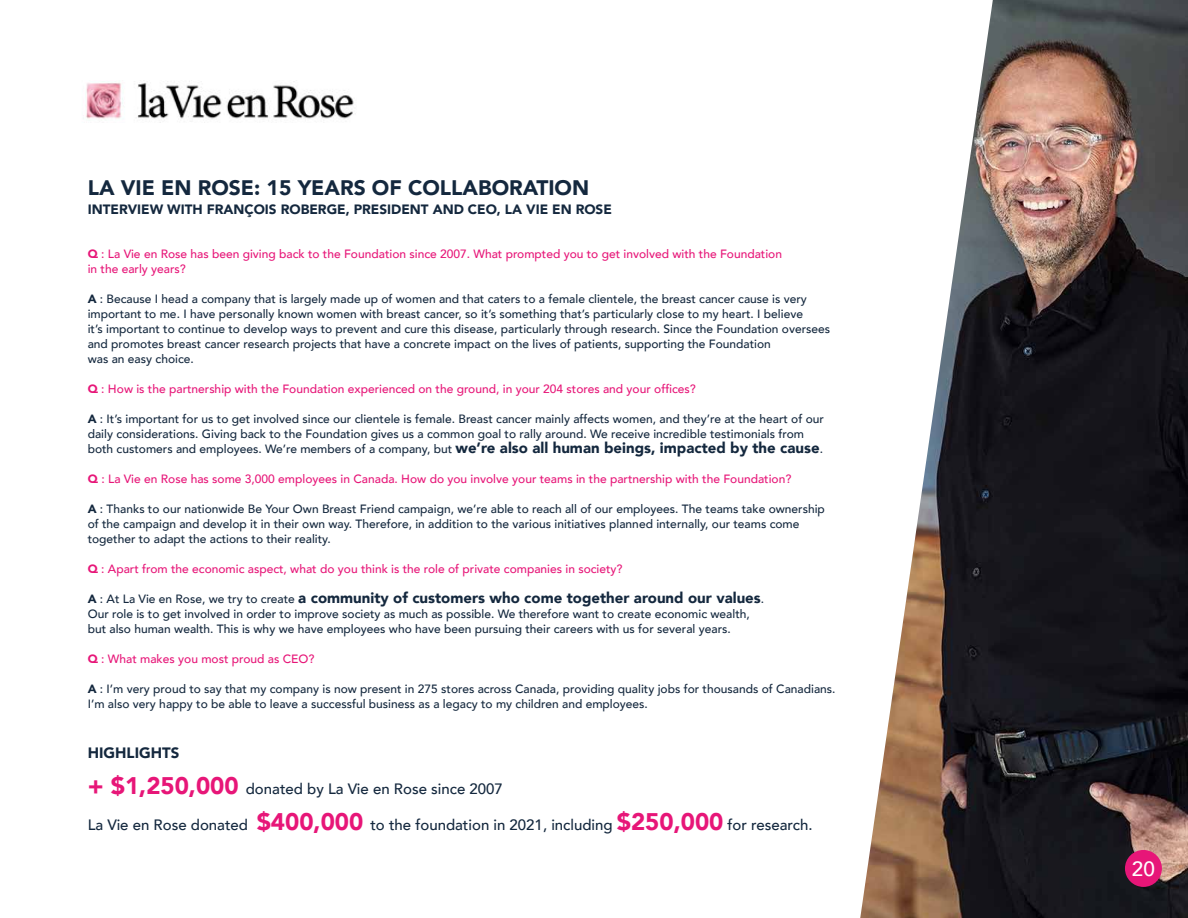
<style>
.page{position:relative;width:1188px;height:918px;background:#fff}
.page>*{position:absolute;margin:0;border:0;box-sizing:border-box;transform-origin:0 0}
.t1{font:900 21px "Avenir";color:#14283e}
.t2{font:500 20.7px "Avenir";color:#fff}
.t3{font:500 15px "Avenir";color:#14283e}
.t4{font:900 15px "Avenir";color:#14283e}
.t5{font:900 13.5px "Avenir";color:#14283e}
.t6{font:500 12px/15px "Avenir";color:#14283e}
.t7{font:500 12px/15px "Avenir";color:#e71678}
.s1{font-weight:900}
.s2{font-weight:900;font-size:15px}
.s3{font-size:12px}
.s4{font-weight:500;font-size:12px}
.s5{font-weight:900;font-size:24px;color:#e71678}
</style>
<div class="page">
<img style="left:860px;top:0;width:328px;height:918px">
<div style="left:1125px;top:850px;width:37px;height:37px;background:#e71678;border-radius:50%"></div>
<img style="left:83px;top:81px;width:271px;height:42px">
<h1 class="t1" style="left:88px;top:176px;width:503px">LA VIE EN ROSE: 15 YEARS OF COLLABORATION</h1>
<p class="t5" style="left:88px;top:202px;width:526px">INTERVIEW WITH FRANÇOIS ROBERGE, PRESIDENT AND CEO, LA VIE EN ROSE</p>
<p class="t7" style="left:88px;top:247px;width:696px"><span class="s1">Q</span> : La Vie en Rose has been giving back to the Foundation since 2007. What prompted you to get involved with the Foundation in the early years?</p>
<p class="t6" style="left:88px;top:292px;width:744px"><span class="s1">A</span> : Because I head a company that is largely made up of women and that caters to a female clientele, the breast cancer cause is very important to me. I have personally known women with breast cancer, so it’s something that’s particularly close to my heart. I believe<br>it’s important to continue to develop ways to prevent and cure this disease, particularly through research. Since the Foundation oversees and promotes breast cancer research projects that have a concrete impact on the lives of patients, supporting the Foundation<br>was an easy choice.</p>
<p class="t7" style="left:88px;top:381px;width:610px"><span class="s1">Q</span> : How is the partnership with the Foundation experienced on the ground, in your 204 stores and your offices?</p>
<p class="t6" style="left:88px;top:412px;width:738px"><span class="s1">A</span> : It’s important for us to get involved since our clientele is female. Breast cancer mainly affects women, and they’re at the heart of our daily considerations. Giving back to the Foundation gives us a common goal to rally around. We receive incredible testimonials from both customers and employees. We’re members of a company, but <span class="s2">we’re also all human beings, impacted by the cause</span>.</p>
<p class="t7" style="left:88px;top:472px;width:705px"><span class="s1">Q</span> : La Vie en Rose has some 3,000 employees in Canada. How do you involve your teams in the partnership with the Foundation?</p>
<p class="t6" style="left:88px;top:502px;width:739px"><span class="s1">A</span> : Thanks to our nationwide Be Your Own Breast Friend campaign, we’re able to reach all of our employees. The teams take ownership of the campaign and develop it in their own way. Therefore, in addition to the various initiatives planned internally, our teams come together to adapt the actions to their reality.</p>
<p class="t7" style="left:88px;top:562px;width:536px"><span class="s1">Q</span> : Apart from the economic aspect, what do you think is the role of private companies in society?</p>
<p class="t4" style="left:88px;top:585px;width:678px"><span class="s3">A</span> <span class="s4">: At La Vie en Rose, we try to create</span> a community of customers who come together around our values<span class="s4">.</span></p>
<p class="t6" style="left:88px;top:607px;width:664px">Our role is to get involved in order to improve society as much as possible. We therefore want to create economic wealth, but also human wealth. This is why we have employees who have been pursuing their careers with us for several years.</p>
<p class="t7" style="left:88px;top:652px;width:228px"><span class="s1">Q</span> : What makes you most proud as CEO?</p>
<p class="t6" style="left:88px;top:682px;width:749px"><span class="s1">A</span> : I’m very proud to say that my company is now present in 275 stores across Canada, providing quality jobs for thousands of Canadians.<br>I’m also very happy to be able to leave a successful business as a legacy to my children and employees.</p>
<p class="t4" style="left:88px;top:745px;width:93px">HIGHLIGHTS</p>
<p class="t3" style="left:88px;top:782px;width:417px"><span class="s5">+ $1,250,000</span> donated by La Vie en Rose since 2007</p>
<p class="t3" style="left:88px;top:818px;width:726px">La Vie en Rose donated <span class="s5">$400,000</span> to the foundation in 2021, including <span class="s5">$250,000</span> for research.</p>
<h2 class="t2" style="left:1132px;top:860px;width:24px">20</h2>
</div>
